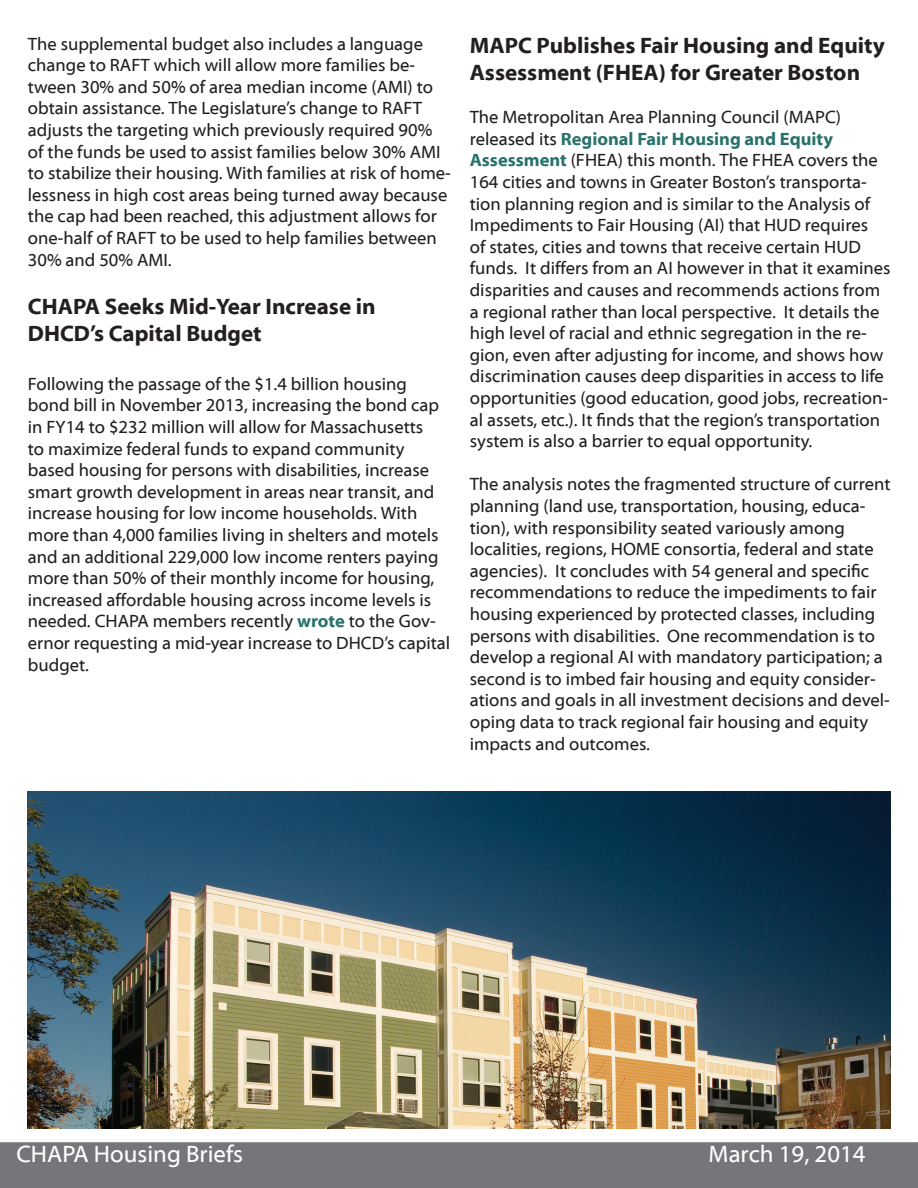
<style>
.page{position:relative;width:918px;height:1188px;background:#fff}
.page>*{position:absolute;margin:0;border:0;box-sizing:border-box;transform-origin:0 0}
.t1{font:24px "Myriad Web Pro";color:#fff}
.t2{font:700 22.5px/27px "Myriad Web Pro";color:#231f20}
.t3{font:18px/21.6px "Myriad Web Pro";color:#231f20}
.s1{font-weight:700;color:#29726c}
</style>
<div class="page">
<div style="left:0;top:1143px;width:918px;height:45px;background:#757679"></div>
<div style="left:0;top:1142px;width:918px;height:46px;border:2px solid #757679"></div>
<svg style="left:917px;top:1142px;width:1px;height:46px"></svg>
<img style="left:28px;top:792px;width:862px;height:336px">
<p class="t3" style="left:28px;top:33px;width:425px">The supplemental budget also includes a language change to RAFT which will allow more families be&shy;tween 30% and 50% of area median income (AMI) to obtain assistance. The Legislature’s change to RAFT adjusts the targeting which previously required 90% of the funds be used to assist families below 30% AMI to stabilize their housing. With families at risk of home&shy;lessness in high cost areas being turned away because the cap had been reached, this adjustment allows for one-half of RAFT to be used to help families between 30% and 50% AMI.</p>
<p class="t2" style="left:28px;top:294px;width:349px">CHAPA Seeks Mid-Year Increase in<br>DHCD’s Capital Budget</p>
<p class="t3" style="left:28px;top:373px;width:424px">Following the passage of the $1.4 billion housing bond bill in November 2013, increasing the bond cap in FY14 to $232 million will allow for Massachusetts<br>to maximize federal funds to expand community based housing for persons with disabilities, increase smart growth development in areas near transit, and increase housing for low income households. With more than 4,000 families living in shelters and motels and an additional 229,000 low income renters paying more than 50% of their monthly income for housing, increased affordable housing across income levels is needed. CHAPA members recently <span class="s1">wrote</span> to the Gov&shy;ernor requesting a mid-year increase to DHCD’s capital budget.</p>
<p class="t2" style="left:470px;top:32px;width:417px">MAPC Publishes Fair Housing and Equity<br>Assessment (FHEA) for Greater Boston</p>
<p class="t3" style="left:470px;top:107px;width:422px">The Metropolitan Area Planning Council (MAPC) released its <span class="s1">Regional Fair Housing and Equity Assessment</span> (FHEA) this month. The FHEA covers the 164 cities and towns in Greater Boston’s transporta&shy;tion planning region and is similar to the Analysis of Impediments to Fair Housing (AI) that HUD requires<br>of states, cities and towns that receive certain HUD funds. It differs from an AI however in that it examines disparities and causes and recommends actions from a regional rather than local perspective. It details the high level of racial and ethnic segregation in the re&shy;gion, even after adjusting for income, and shows how discrimination causes deep disparities in access to life opportunities (good education, good jobs, recreation&shy;al assets, etc.). It finds that the region’s transportation system is also a barrier to equal opportunity.</p>
<p class="t3" style="left:470px;top:474px;width:422px">The analysis notes the fragmented structure of current planning (land use, transportation, housing, educa&shy;tion), with responsibility seated variously among localities, regions, HOME consortia, federal and state agencies). It concludes with 54 general and specific recommendations to reduce the impediments to fair housing experienced by protected classes, including persons with disabilities. One recommendation is to develop a regional AI with mandatory participation; a second is to imbed fair housing and equity consider&shy;ations and goals in all investment decisions and devel&shy;oping data to track regional fair housing and equity impacts and outcomes.</p>
<h1 class="t1" style="left:16px;top:1141px;width:228px">CHAPA Housing Briefs</h1>
<h1 class="t1" style="left:709px;top:1141px;width:159px">March 19, 2014</h1>
</div>
